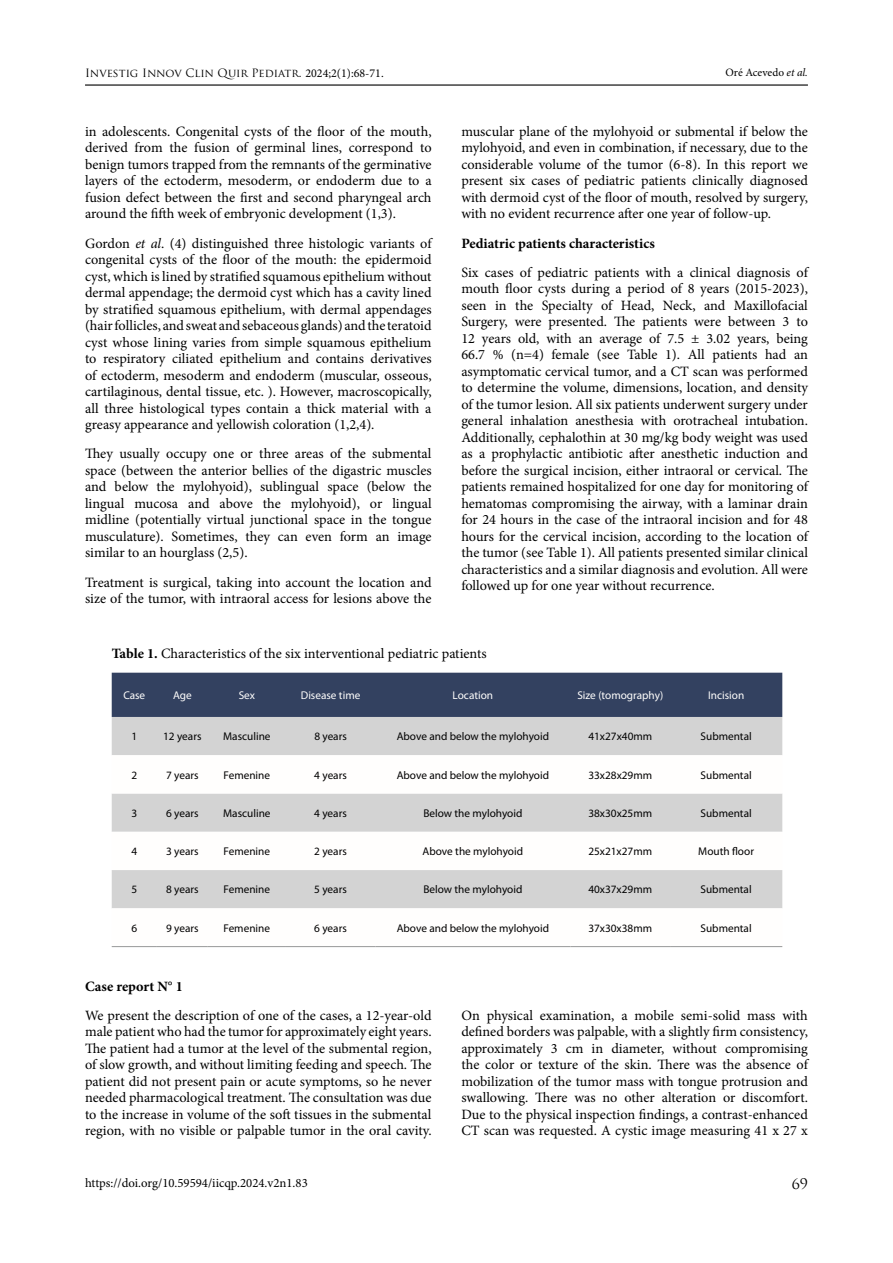
<style>
.page{position:relative;width:893px;height:1263px;background:#fff}
.page>*{position:absolute;margin:0;border:0;box-sizing:border-box;transform-origin:0 0}
.t1{font:14.25px/16.5px "Minion Pro";color:#000;text-align:justify}
.t2{font:700 14.25px "Minion Pro";color:#000}
.t3{font:14.25px "Trajan Pro";color:#000}
.t4{font:12.75px "Minion Pro";color:#000}
.t5{font:11.25px "Myriad Pro";color:#000}
.t6{font:11.25px "Myriad Pro";color:#fffefd}
.t7{font:11.25px "Trajan Pro";color:#000}
.t8{font:11.25px "Minion Pro";color:#000}
.s1{font-family:"Minion Pro";font-size:12px}
.s2{font-style:italic}
.s3{font-weight:700}
</style>
<div class="page">
<hr style="left:85px;top:84px;width:723px;height:2px;background:#000">
<div style="left:112px;top:673px;width:670px;height:44px;background:#334160"></div>
<div style="left:112px;top:717px;width:670px;height:38px;background:#d3d3d3"></div>
<svg style="left:112px;top:793px;width:670px;height:115px;fill:#d3d3d3"></svg>
<hr style="left:112px;top:946px;width:45px;height:1px;background:#989999">
<hr style="left:157px;top:946px;width:51px;height:1px;background:#989999">
<hr style="left:208px;top:946px;width:78px;height:1px;background:#989999">
<hr style="left:286px;top:946px;width:89px;height:1px;background:#989999">
<hr style="left:375px;top:946px;width:196px;height:1px;background:#989999">
<hr style="left:571px;top:946px;width:99px;height:1px;background:#989999">
<hr style="left:670px;top:946px;width:112px;height:1px;background:#989999">
<p class="t7" style="left:85px;top:66px;width:300px">Investig Innov Clin Quir Pediatr. <span class="s1">2024;2(1):68-71.</span></p>
<p class="t1" style="left:85px;top:123px;width:348px">in adolescents. Congenital cysts of the floor of the mouth, derived from the fusion of germinal lines, correspond to benign tumors trapped from the remnants of the germinative layers of the ectoderm, mesoderm, or endoderm due to a fusion defect between the first and second pharyngeal arch around the fifth week of embryonic development (1,3).</p>
<p class="t1" style="left:85px;top:235px;width:348px">Gordon <span class="s2">et al</span>. (4) distinguished three histologic variants of congenital cysts of the floor of the mouth: the epidermoid cyst, which is lined by stratified squamous epithelium without dermal appendage; the dermoid cyst which has a cavity lined by stratified squamous epithelium, with dermal appendages (hair follicles, and sweat and sebaceous glands) and the teratoid cyst whose lining varies from simple squamous epithelium to respiratory ciliated epithelium and contains derivatives of ectoderm, mesoderm and endoderm (muscular, osseous, cartilaginous, dental tissue, etc. ). However, macroscopically, all three histological types contain a thick material with a greasy appearance and yellowish coloration (1,2,4).</p>
<p class="t1" style="left:85px;top:446px;width:348px">They usually occupy one or three areas of the submental space (between the anterior bellies of the digastric muscles and below the mylohyoid), sublingual space (below the lingual mucosa and above the mylohyoid), or lingual midline (potentially virtual junctional space in the tongue musculature). Sometimes, they can even form an image similar to an hourglass (2,5).</p>
<p class="t1" style="left:85px;top:574px;width:348px">Treatment is surgical, taking into account the location and size of the tumor, with intraoral access for lesions above the</p>
<p class="t8" style="left:726px;top:65px;width:84px">Oré Acevedo <span class="s2">et al.</span></p>
<p class="t1" style="left:461px;top:123px;width:348px">muscular plane of the mylohyoid or submental if below the mylohyoid, and even in combination, if necessary, due to the considerable volume of the tumor (6-8). In this report we present six cases of pediatric patients clinically diagnosed with dermoid cyst of the floor of mouth, resolved by surgery, with no evident recurrence after one year of follow-up.</p>
<p class="t2" style="left:461px;top:233px;width:195px">Pediatric patients characteristics</p>
<p class="t1" style="left:461px;top:264px;width:348px">Six cases of pediatric patients with a clinical diagnosis of mouth floor cysts during a period of 8 years (2015-2023), seen in the Specialty of Head, Neck, and Maxillofacial Surgery, were presented. The patients were between 3 to 12 years old, with an average of 7.5 ± 3.02 years, being 66.7 % (n=4) female (see Table 1). All patients had an asymptomatic cervical tumor, and a CT scan was performed to determine the volume, dimensions, location, and density of the tumor lesion. All six patients underwent surgery under general inhalation anesthesia with orotracheal intubation.<br>Additionally, cephalothin at 30 mg/kg body weight was used as a prophylactic antibiotic after anesthetic induction and before the surgical incision, either intraoral or cervical. The patients remained hospitalized for one day for monitoring of hematomas compromising the airway, with a laminar drain for 24 hours in the case of the intraoral incision and for 48 hours for the cervical incision, according to the location of the tumor (see Table 1). All patients presented similar clinical characteristics and a similar diagnosis and evolution. All were followed up for one year without recurrence.</p>
<p class="t1" style="left:112px;top:645px;width:376px"><span class="s3">Table 1.</span> Characteristics of the six interventional pediatric patients</p>
<p class="t6" style="left:123px;top:688px;width:23px">Case</p>
<p class="t6" style="left:173px;top:688px;width:20px">Age</p>
<p class="t6" style="left:239px;top:688px;width:18px">Sex</p>
<p class="t6" style="left:301px;top:688px;width:61px">Disease time</p>
<p class="t6" style="left:453px;top:688px;width:42px">Location</p>
<p class="t6" style="left:577px;top:688px;width:87px">Size (tomography)</p>
<p class="t6" style="left:708px;top:688px;width:38px">Incision</p>
<p class="t5" style="left:131px;top:730px;width:7px">1</p>
<p class="t5" style="left:163px;top:730px;width:40px">12 years</p>
<p class="t5" style="left:223px;top:730px;width:49px">Masculine</p>
<p class="t5" style="left:314px;top:730px;width:34px">8 years</p>
<p class="t5" style="left:397px;top:730px;width:154px">Above and below the mylohyoid</p>
<p class="t5" style="left:588px;top:730px;width:65px">41x27x40mm</p>
<p class="t5" style="left:701px;top:730px;width:53px">Submental</p>
<p class="t5" style="left:131px;top:768px;width:7px">2</p>
<p class="t5" style="left:166px;top:768px;width:34px">7 years</p>
<p class="t5" style="left:224px;top:768px;width:48px">Femenine</p>
<p class="t5" style="left:314px;top:768px;width:34px">4 years</p>
<p class="t5" style="left:397px;top:768px;width:154px">Above and below the mylohyoid</p>
<p class="t5" style="left:588px;top:768px;width:65px">33x28x29mm</p>
<p class="t5" style="left:701px;top:768px;width:53px">Submental</p>
<p class="t5" style="left:131px;top:806px;width:7px">3</p>
<p class="t5" style="left:166px;top:806px;width:34px">6 years</p>
<p class="t5" style="left:223px;top:806px;width:49px">Masculine</p>
<p class="t5" style="left:314px;top:806px;width:34px">4 years</p>
<p class="t5" style="left:423px;top:806px;width:100px">Below the mylohyoid</p>
<p class="t5" style="left:588px;top:806px;width:65px">38x30x25mm</p>
<p class="t5" style="left:701px;top:806px;width:53px">Submental</p>
<p class="t5" style="left:131px;top:844px;width:7px">4</p>
<p class="t5" style="left:166px;top:844px;width:34px">3 years</p>
<p class="t5" style="left:224px;top:844px;width:48px">Femenine</p>
<p class="t5" style="left:314px;top:844px;width:34px">2 years</p>
<p class="t5" style="left:423px;top:844px;width:102px">Above the mylohyoid</p>
<p class="t5" style="left:588px;top:844px;width:65px">25x21x27mm</p>
<p class="t5" style="left:698px;top:844px;width:57px">Mouth floor</p>
<p class="t5" style="left:131px;top:883px;width:7px">5</p>
<p class="t5" style="left:166px;top:883px;width:34px">8 years</p>
<p class="t5" style="left:224px;top:883px;width:48px">Femenine</p>
<p class="t5" style="left:314px;top:883px;width:34px">5 years</p>
<p class="t5" style="left:423px;top:883px;width:100px">Below the mylohyoid</p>
<p class="t5" style="left:588px;top:883px;width:65px">40x37x29mm</p>
<p class="t5" style="left:700px;top:883px;width:53px">Submental</p>
<p class="t5" style="left:131px;top:921px;width:7px">6</p>
<p class="t5" style="left:166px;top:921px;width:34px">9 years</p>
<p class="t5" style="left:224px;top:921px;width:48px">Femenine</p>
<p class="t5" style="left:314px;top:921px;width:34px">6 years</p>
<p class="t5" style="left:397px;top:921px;width:154px">Above and below the mylohyoid</p>
<p class="t5" style="left:588px;top:921px;width:65px">37x30x38mm</p>
<p class="t5" style="left:700px;top:921px;width:53px">Submental</p>
<p class="t2" style="left:85px;top:976px;width:99px">Case report N° 1</p>
<p class="t1" style="left:85px;top:1007px;width:348px">We present the description of one of the cases, a 12-year-old male patient who had the tumor for approximately eight years.<br>The patient had a tumor at the level of the submental region, of slow growth, and without limiting feeding and speech. The patient did not present pain or acute symptoms, so he never needed pharmacological treatment. The consultation was due to the increase in volume of the soft tissues in the submental region, with no visible or palpable tumor in the oral cavity.</p>
<p class="t1" style="left:461px;top:1007px;width:348px">On physical examination, a mobile semi-solid mass with defined borders was palpable, with a slightly firm consistency, approximately 3 cm in diameter, without compromising the color or texture of the skin. There was the absence of mobilization of the tumor mass with tongue protrusion and swallowing. There was no other alteration or discomfort.<br>Due to the physical inspection findings, a contrast-enhanced CT scan was requested. A cystic image measuring 41 x 27 x</p>
<p class="t4" style="left:85px;top:1174px;width:224px">https://doi.org/10.59594/iicqp.2024.v2n1.83</p>
<p class="t3" style="left:792px;top:1174px;width:18px">69</p>
</div>
